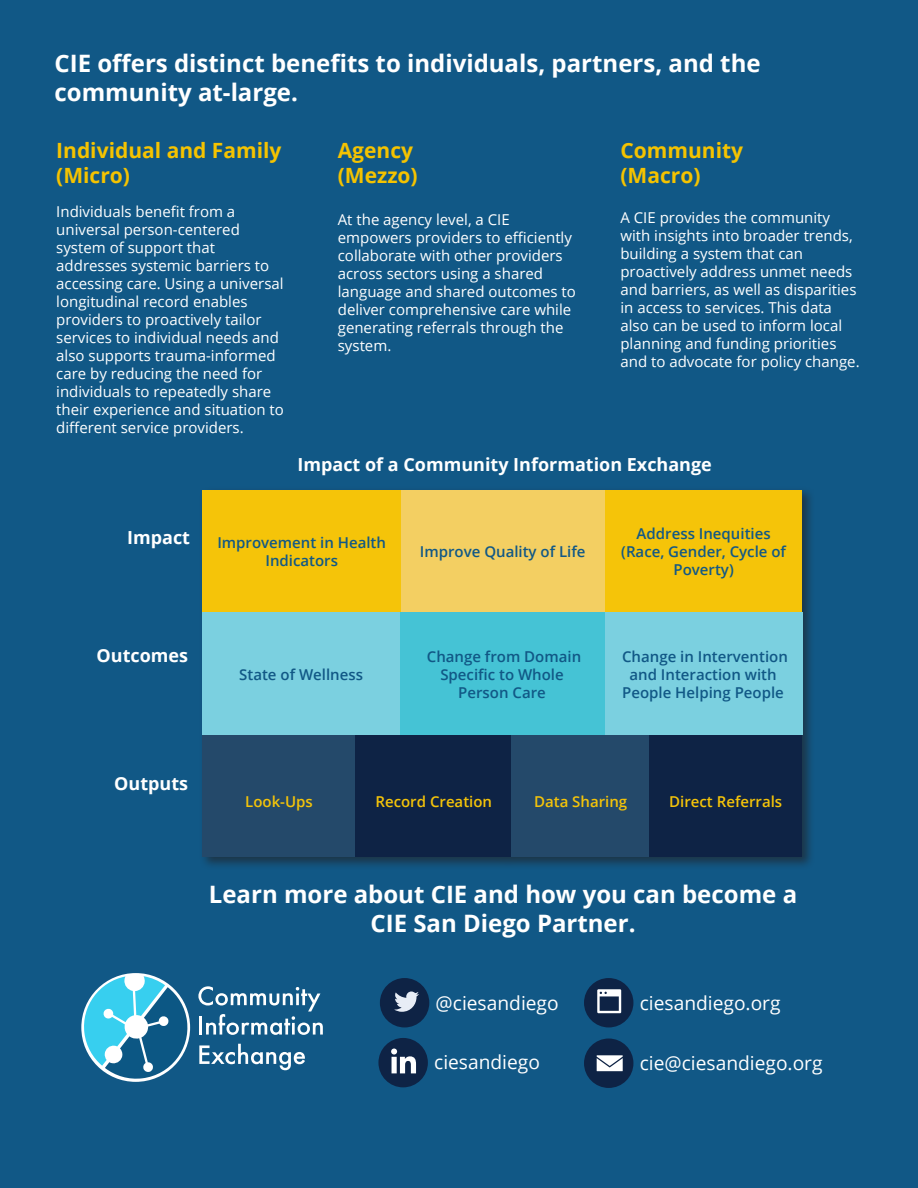
<style>
.page{position:relative;width:918px;height:1188px;background:#115886}
.page>*{position:absolute;margin:0;border:0;box-sizing:border-box;transform-origin:0 0}
.t1{font:700 24px/28.8px "Open Sans";color:#fff}
.t2{font:700 21px/25.2px "Open Sans";color:#f5c300}
.t3{font:19.2px "Open Sans";color:#fff}
.t4{font:700 18px "Open Sans";color:#fff}
.t5{font:15px/18px "Open Sans";color:#fff}
.t6{font:600 15px/18px "Open Sans";color:#115886;text-align:center}
.t7{font:600 15px "Open Sans";color:#f5c409}
</style>
<div class="page">
<div style="left:380px;top:978px;width:49px;height:49px;background:#0e2345;border-radius:50%"></div>
<svg style="left:394px;top:991px;width:25px;height:21px"></svg>
<div style="left:378px;top:1038px;width:50px;height:49px;background:#0e2345;border-radius:50%"></div>
<svg style="left:391px;top:1049px;width:25px;height:24px"></svg>
<svg style="left:81px;top:976px;width:110px;height:104px"></svg>
<svg style="left:198px;top:986px;width:125px;height:49px"></svg>
<svg style="left:199px;top:1044px;width:106px;height:26px"></svg>
<div style="left:199px;top:487px;width:616px;height:383px;background:#231f20;opacity:.6"></div>
<div style="left:399px;top:490px;width:206px;height:123px;background:#f3cf62"></div>
<div style="left:203px;top:490px;width:198px;height:123px;background:#f5c409"></div>
<div style="left:649px;top:735px;width:153px;height:122px;background:#0e2345"></div>
<div style="left:496px;top:735px;width:153px;height:122px;background:#24496a"></div>
<div style="left:203px;top:735px;width:153px;height:122px;background:#24496a"></div>
<div style="left:355px;top:735px;width:156px;height:122px;background:#0e2345"></div>
<div style="left:605px;top:490px;width:197px;height:123px;background:#f5c409"></div>
<div style="left:203px;top:612px;width:197px;height:123px;background:#7bd0e0"></div>
<div style="left:400px;top:612px;width:206px;height:123px;background:#45c3d5"></div>
<div style="left:605px;top:612px;width:197px;height:123px;background:#7bd0e0"></div>
<div style="left:584px;top:1039px;width:49px;height:49px;background:#0e2345;border-radius:50%"></div>
<div style="left:584px;top:978px;width:49px;height:49px;background:#0e2345;border-radius:50%"></div>
<svg style="left:597px;top:1055px;width:26px;height:16px"></svg>
<svg style="left:597px;top:989px;width:24px;height:24px"></svg>
<p class="t1" style="left:55px;top:49px;width:708px">CIE offers distinct benefits to individuals, partners, and the community at-large.</p>
<p class="t2" style="left:56px;top:137px;width:227px">Individual and Family (Micro)</p>
<p class="t5" style="left:56px;top:202px;width:229px">Individuals benefit from a universal person-centered system of support that addresses systemic barriers to accessing care. Using a universal longitudinal record enables providers to proactively tailor services to individual needs and also supports trauma-informed care by reducing the need for individuals to repeatedly share their experience and situation to different service providers.</p>
<p class="t2" style="left:338px;top:137px;width:77px">Agency</p>
<p class="t2" style="left:338px;top:162px;width:81px">(Mezzo)</p>
<p class="t5" style="left:338px;top:210px;width:240px">At the agency level, a CIE empowers providers to efficiently collaborate with other providers across sectors using a shared language and shared outcomes to deliver comprehensive care while generating referrals through the system.</p>
<p class="t2" style="left:620px;top:137px;width:124px">Community</p>
<p class="t2" style="left:620px;top:162px;width:82px">(Macro)</p>
<p class="t5" style="left:620px;top:209px;width:241px">A CIE provides the community with insights into broader trends, building a system that can proactively address unmet needs and barriers, as well as disparities in access to services. This data also can be used to inform local planning and funding priorities and to advocate for policy change.</p>
<p class="t4" style="left:297px;top:451px;width:416px">Impact of a Community Information Exchange</p>
<p class="t4" style="left:127px;top:524px;width:64px">Impact</p>
<p class="t4" style="left:97px;top:643px;width:93px">Outcomes</p>
<p class="t6" style="left:217px;top:533px;width:170px">Improvement in Health<br>Indicators</p>
<p class="t6" style="left:420px;top:542px;width:167px">Improve Quality of Life</p>
<p class="t6" style="left:621px;top:524px;width:166px">Address Inequities (Race, Gender, Cycle of<br>Poverty)</p>
<p class="t6" style="left:239px;top:665px;width:125px">State of Wellness</p>
<p class="t6" style="left:427px;top:647px;width:156px">Change from Domain<br>Specific to Whole<br>Person Care</p>
<p class="t6" style="left:622px;top:647px;width:167px">Change in Intervention and Interaction with<br>People Helping People</p>
<p class="t4" style="left:114px;top:771px;width:75px">Outputs</p>
<p class="t7" style="left:245px;top:791px;width:69px">Look-Ups</p>
<p class="t7" style="left:376px;top:791px;width:118px">Record Creation</p>
<p class="t7" style="left:534px;top:791px;width:95px">Data Sharing</p>
<p class="t7" style="left:669px;top:791px;width:114px">Direct Referrals</p>
<p class="t1" style="left:209px;top:879px;width:590px;text-align:center">Learn more about CIE and how you can become a<br>CIE San Diego Partner.</p>
<p class="t3" style="left:436px;top:989px;width:125px">@ciesandiego</p>
<p class="t3" style="left:434px;top:1049px;width:107px">ciesandiego</p>
<p class="t3" style="left:640px;top:989px;width:142px">ciesandiego.org</p>
<p class="t3" style="left:640px;top:1050px;width:184px">cie@ciesandiego.org</p>
</div>
